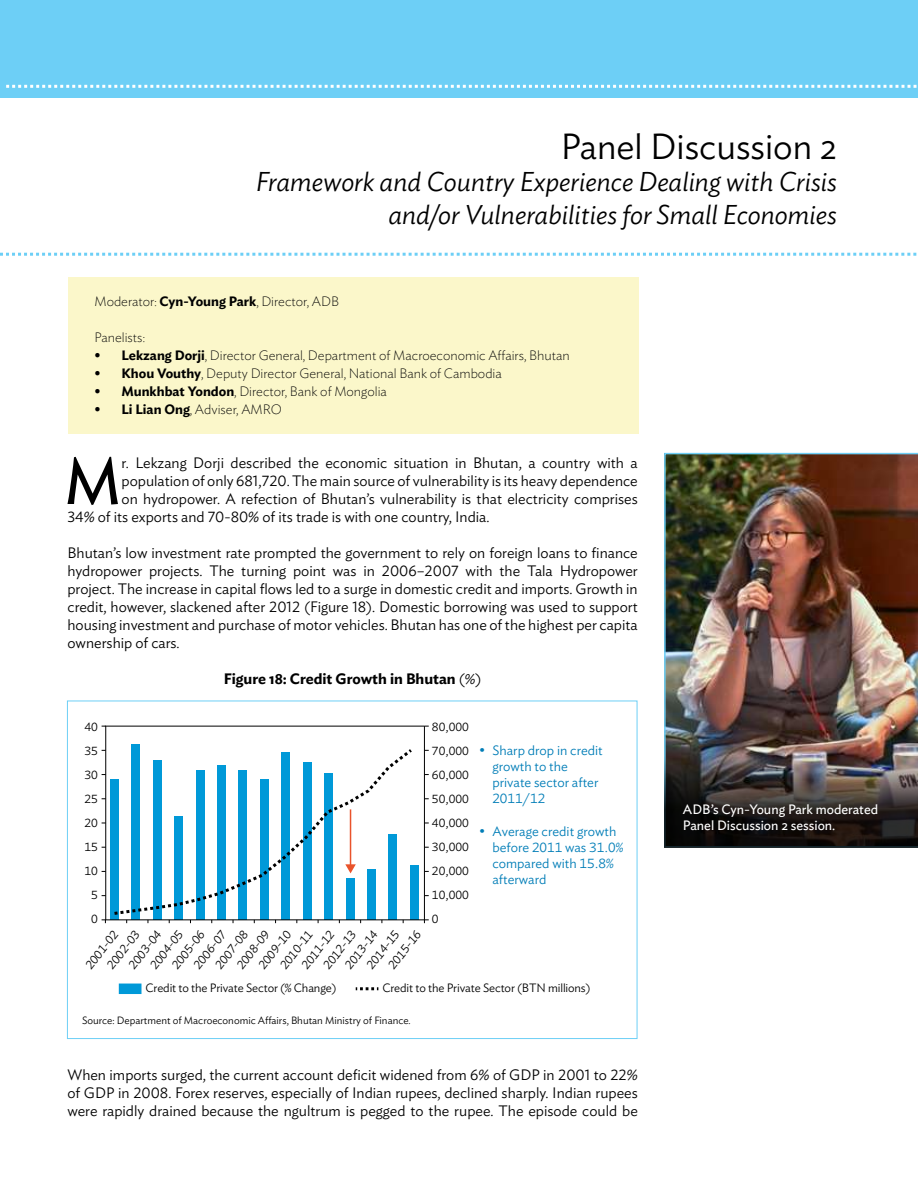
<style>
.page{position:relative;width:918px;height:1188px;background:#fff}
.page>*{position:absolute;margin:0;border:0;box-sizing:border-box;transform-origin:0 0}
.t1{font:65.55px "Ideal Sans";color:#000}
.t2{font:300 36px "Ideal Sans";color:#000}
.t3{font:italic 300 27px/32.4px "Ideal Sans";color:#000;text-align:right}
.t4{font:300 15px/18px "Ideal Sans";color:#000;text-align:justify}
.t5{font:600 15px "Ideal Sans";color:#000}
.t6{font:200 13.5px "Ideal Sans";color:#000}
.t7{font:300 13.5px/16.2px "Ideal Sans";color:#007db7}
.t8{font:13.5px/16.2px "Ideal Sans";color:#fff}
.t9{font:300 12px/24.2px "Ideal Sans";letter-spacing:-.01em;color:#000;text-align:center}
.t10{font:300 10.5px "Ideal Sans";color:#000}
.s1{font-weight:600}
.s2{font-weight:300}
</style>
<div class="page">
<div style="left:0;top:0;width:918px;height:97px;background:#6dcff6"></div>
<svg style="left:6px;top:85px;width:911px;height:3px"></svg>
<div style="left:68px;top:277px;width:571px;height:156px;background:#fbf7ca"></div>
<svg style="left:0;top:253px;width:917px;height:3px"></svg>
<div style="left:110px;top:779px;width:9px;height:141px;background:#0099d8"></div>
<div style="left:131px;top:744px;width:9px;height:176px;background:#0099d8"></div>
<div style="left:153px;top:760px;width:9px;height:160px;background:#0099d8"></div>
<div style="left:174px;top:816px;width:9px;height:104px;background:#0099d8"></div>
<div style="left:196px;top:771px;width:8px;height:149px;background:#0099d8"></div>
<div style="left:217px;top:766px;width:9px;height:154px;background:#0099d8"></div>
<div style="left:239px;top:770px;width:8px;height:150px;background:#0099d8"></div>
<div style="left:260px;top:779px;width:9px;height:141px;background:#0099d8"></div>
<div style="left:281px;top:753px;width:9px;height:167px;background:#0099d8"></div>
<div style="left:303px;top:762px;width:9px;height:158px;background:#0099d8"></div>
<div style="left:324px;top:773px;width:9px;height:147px;background:#0099d8"></div>
<div style="left:346px;top:879px;width:8px;height:41px;background:#0099d8"></div>
<div style="left:367px;top:870px;width:9px;height:50px;background:#0099d8"></div>
<div style="left:389px;top:834px;width:8px;height:86px;background:#0099d8"></div>
<div style="left:410px;top:865px;width:9px;height:55px;background:#0099d8"></div>
<hr style="left:105px;top:726px;width:319px;height:1px;background:#000">
<hr style="left:105px;top:919px;width:319px;height:1px;background:#000">
<div style="left:119px;top:984px;width:22px;height:10px;background:#0099d8"></div>
<svg style="left:356px;top:987px;width:22px;height:3px"></svg>
<hr style="left:105px;top:726px;width:1px;height:194px;background:#000">
<hr style="left:424px;top:726px;width:1px;height:194px;background:#000">
<svg style="left:114px;top:749px;width:298px;height:168px"></svg>
<hr style="left:350px;top:809px;width:1px;height:57px;background:#e9532b">
<svg style="left:345px;top:864px;width:11px;height:9px"></svg>
<img style="left:664px;top:453px;width:254px;height:394px">
<img style="left:665px;top:747px;width:253px;height:100px">
<h2 class="t2" style="left:561px;top:119px;width:278px">Panel Discussion 2</h2>
<h3 class="t3" style="left:256px;top:163px;width:583px">Framework and Country Experience Dealing with Crisis and/or Vulnerabilities for Small Economies</h3>
<p class="t6" style="left:94px;top:291px;width:246px">Moderator: <span class="s1">Cyn-Young Park</span>, Director, ADB</p>
<p class="t6" style="left:94px;top:327px;width:52px">Panelists:</p>
<p class="t6" style="left:94px;top:345px;width:477px"><span class="s1">• Lekzang Dorji</span>, Director General, Department of Macroeconomic Affairs, Bhutan</p>
<p class="t6" style="left:94px;top:363px;width:409px"><span class="s1">• Khou Vouthy</span>, Deputy Director General, National Bank of Cambodia</p>
<p class="t6" style="left:94px;top:381px;width:294px"><span class="s1">• Munkhbat Yondon</span>, Director, Bank of Mongolia</p>
<p class="t6" style="left:94px;top:399px;width:189px"><span class="s1">• Li Lian Ong</span>, Adviser, AMRO</p>
<h1 class="t1" style="left:64px;top:431px;width:59px">M</h1>
<p class="t4" style="left:122px;top:452px;width:518px">r. Lekzang Dorji described the economic situation in Bhutan, a country with a</p>
<p class="t4" style="left:122px;top:470px;width:518px">population of only 681,720. The main source of vulnerability is its heavy dependence</p>
<p class="t4" style="left:122px;top:488px;width:518px">on hydropower. A refection of Bhutan’s vulnerability is that electricity comprises</p>
<p class="t4" style="left:67px;top:506px;width:424px">34% of its exports and 70-80% of its trade is with one country, India.</p>
<p class="t4" style="left:67px;top:542px;width:572px">Bhutan’s low investment rate prompted the government to rely on foreign loans to finance hydropower projects. The turning point was in 2006–2007 with the Tala Hydropower project. The increase in capital flows led to a surge in domestic credit and imports. Growth in credit, however, slackened after 2012 (Figure 18). Domestic borrowing was used to support housing investment and purchase of motor vehicles. Bhutan has one of the highest per capita ownership of cars.</p>
<p class="t5" style="left:224px;top:667px;width:259px">Figure 18: Credit Growth in Bhutan <span class="s2">(%)</span></p>
<p class="t9" style="left:85px;top:713px;width:15px">40</p>
<p class="t9" style="left:85px;top:737px;width:15px">35<br>30<br>25<br>20<br>15<br>10<br>5</p>
<p class="t9" style="left:91px;top:906px;width:8px">0</p>
<p class="t9" style="left:121px;top:960px;width:47px;rotate:-52deg">2003-04</p>
<p class="t9" style="left:337px;top:960px;width:47px;rotate:-52deg">2013-14</p>
<p class="t9" style="left:164px;top:960px;width:47px;rotate:-52deg">2005-06</p>
<p class="t9" style="left:380px;top:960px;width:47px;rotate:-52deg">2015-16</p>
<p class="t9" style="left:272px;top:960px;width:47px;rotate:-52deg">2010-11</p>
<p class="t9" style="left:250px;top:960px;width:47px;rotate:-52deg">2009-10</p>
<p class="t9" style="left:207px;top:960px;width:47px;rotate:-52deg">2007-08</p>
<p class="t9" style="left:186px;top:960px;width:47px;rotate:-52deg">2006-07</p>
<p class="t9" style="left:77px;top:960px;width:47px;rotate:-52deg">2001-02</p>
<p class="t9" style="left:229px;top:960px;width:46px;rotate:-52deg">2008-09</p>
<p class="t9" style="left:294px;top:960px;width:47px;rotate:-52deg">2011-12</p>
<p class="t9" style="left:99px;top:960px;width:47px;rotate:-52deg">2002-03</p>
<p class="t9" style="left:315px;top:960px;width:47px;rotate:-52deg">2012-13</p>
<p class="t9" style="left:142px;top:960px;width:47px;rotate:-52deg">2004-05</p>
<p class="t9" style="left:359px;top:960px;width:47px;rotate:-52deg">2014-15</p>
<p class="t9" style="left:432px;top:713px;width:38px">80,000</p>
<p class="t9" style="left:432px;top:737px;width:38px;text-align:justify">70,000<br>60,000<br>50,000<br>40,000<br>30,000<br>20,000<br>10,000</p>
<p class="t9" style="left:432px;top:906px;width:8px">0</p>
<p class="t7" style="left:492px;top:741px;width:112px;text-indent:-13px">• Sharp drop in credit growth to the private sector after<br>2011/12</p>
<p class="t7" style="left:492px;top:822px;width:132px;text-indent:-13px">• Average credit growth before 2011 was 31.0% compared with 15.8% afterward</p>
<p class="t9" style="left:146px;top:975px;width:193px">Credit to the Private Sector (% Change)</p>
<p class="t9" style="left:382px;top:975px;width:210px">Credit to the Private Sector (BTN millions)</p>
<p class="t10" style="left:82px;top:1012px;width:330px">Source: Department of Macroeconomic Affairs, Bhutan Ministry of Finance.</p>
<p class="t4" style="left:67px;top:1064px;width:572px">When imports surged, the current account deficit widened from 6% of GDP in 2001 to 22% of GDP in 2008. Forex reserves, especially of Indian rupees, declined sharply. Indian rupees were rapidly drained because the ngultrum is pegged to the rupee. The episode could be</p>
<p class="t8" style="left:683px;top:800px;width:197px">ADB’s Cyn-Young Park moderated<br>Panel Discussion 2 session.</p>
</div>
